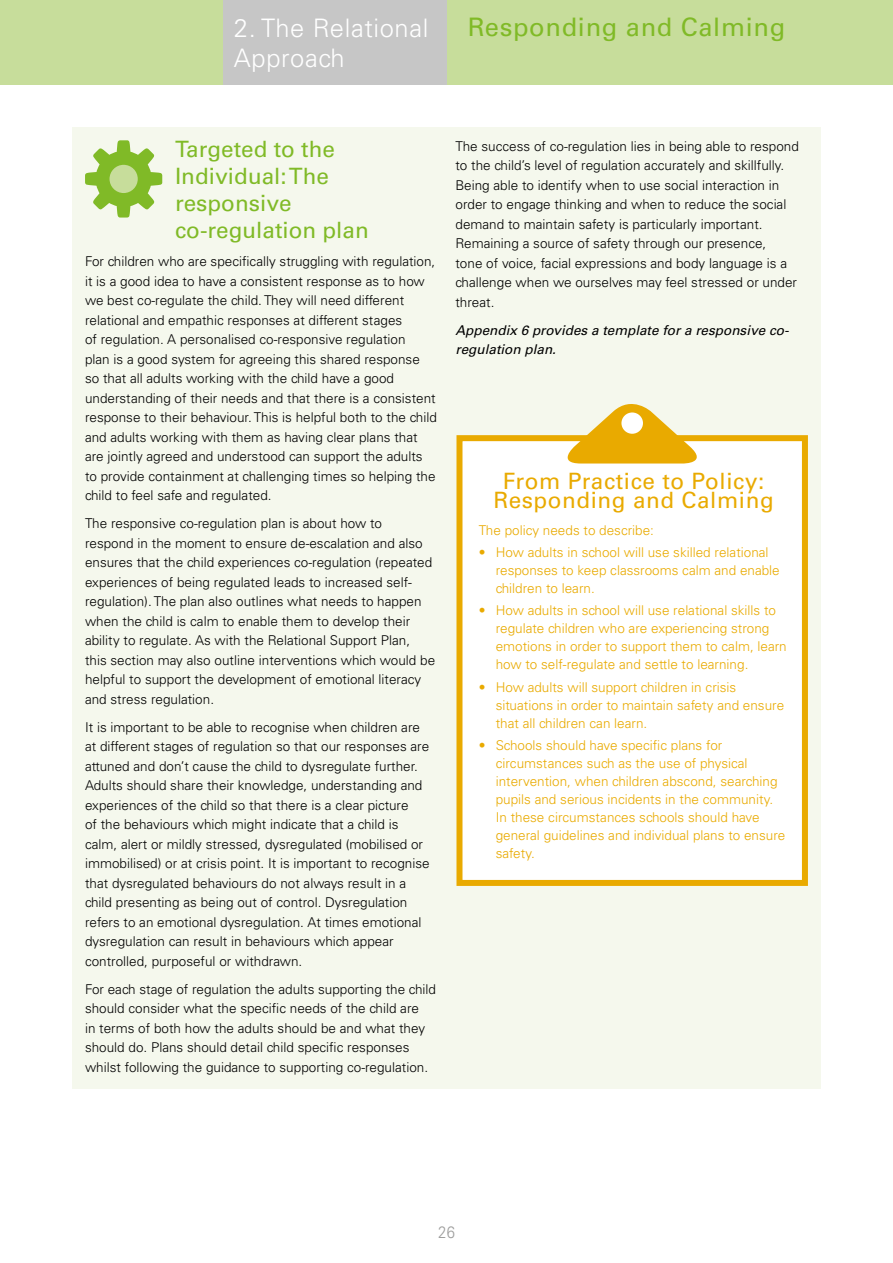
<style>
.page{position:relative;width:893px;height:1263px;background:#fff}
.page>*{position:absolute;margin:0;border:0;box-sizing:border-box;transform-origin:0 0}
.t1{font:300 25.5px/30px "Univers";letter-spacing:.025em;color:#fff}
.t2{font:25.5px "Univers";letter-spacing:.025em;color:#80ba27}
.t3{font:22.5px/27px "Univers";color:#80ba27}
.t4{font:22.5px/19.5px "Univers";letter-spacing:.025em;color:#e9aa00;text-align:center}
.t5{font:300 16.5px "Univers";color:#9d9d9c;scale:.9 1}
.t6{font:300 13.5px/19.5px "Univers";color:#000}
.t7{font:300 13.5px/18px "Univers";color:#e9aa00}
.t8{font:italic 13.5px/19.5px "Univers";color:#000}
</style>
<div class="page">
<div style="left:0;top:0;width:893px;height:85px;background:#c7dd9b"></div>
<div style="left:223px;top:0;width:223px;height:85px;background:#c6c6c6"></div>
<div style="left:72px;top:128px;width:749px;height:961px;background:#f5f8ed"></div>
<div style="left:456px;top:435px;width:352px;height:451px;background:#fff;border:6px solid #e9aa00"></div>
<svg style="left:555px;top:404px;width:154px;height:59px"></svg>
<div style="left:621px;top:412px;width:22px;height:22px;background:#fff;border-radius:50%"></div>
<svg style="left:85px;top:140px;width:77px;height:78px"></svg>
<div style="left:96px;top:151px;width:56px;height:56px;background:#80ba27;border-radius:50%"></div>
<div style="left:110px;top:165px;width:28px;height:28px;background:#c7dd9b;border-radius:50%"></div>
<h1 class="t1" style="left:234px;top:13px;width:196px">2. The Relational<br>Approach</h1>
<h1 class="t2" style="left:468px;top:12px;width:319px">Responding and Calming</h1>
<h2 class="t3" style="left:175px;top:136px;width:195px">Targeted to the<br>Individual: The responsive co-regulation plan</h2>
<p class="t6" style="left:85px;top:252px;width:353px">For children who are specifically struggling with regulation, it is a good idea to have a consistent response as to how we best co-regulate the child. They will need different relational and empathic responses at different stages<br>of regulation. A personalised co-responsive regulation<br>plan is a good system for agreeing this shared response so that all adults working with the child have a good understanding of their needs and that there is a consistent response to their behaviour. This is helpful both to the child and adults working with them as having clear plans that are jointly agreed and understood can support the adults to provide containment at challenging times so helping the child to feel safe and regulated.</p>
<p class="t6" style="left:85px;top:514px;width:352px">The responsive co-regulation plan is about how to<br>respond in the moment to ensure de-escalation and also ensures that the child experiences co-regulation (repeated experiences of being regulated leads to increased self&shy;regulation). The plan also outlines what needs to happen when the child is calm to enable them to develop their ability to regulate. As with the Relational Support Plan,<br>this section may also outline interventions which would be helpful to support the development of emotional literacy and stress regulation.</p>
<p class="t6" style="left:85px;top:717px;width:346px">It is important to be able to recognise when children are at different stages of regulation so that our responses are attuned and don’t cause the child to dysregulate further.<br>Adults should share their knowledge, understanding and experiences of the child so that there is a clear picture<br>of the behaviours which might indicate that a child is calm, alert or mildly stressed, dysregulated (mobilised or immobilised) or at crisis point. It is important to recognise that dysregulated behaviours do not always result in a child presenting as being out of control. Dysregulation refers to an emotional dysregulation. At times emotional dysregulation can result in behaviours which appear controlled, purposeful or withdrawn.</p>
<p class="t6" style="left:85px;top:979px;width:352px">For each stage of regulation the adults supporting the child should consider what the specific needs of the child are<br>in terms of both how the adults should be and what they should do. Plans should detail child specific responses whilst following the guidance to supporting co-regulation.</p>
<p class="t6" style="left:455px;top:136px;width:345px">The success of co-regulation lies in being able to respond to the child’s level of regulation accurately and skillfully.<br>Being able to identify when to use social interaction in order to engage thinking and when to reduce the social demand to maintain safety is particularly important.<br>Remaining a source of safety through our presence,<br>tone of voice, facial expressions and body language is a challenge when we ourselves may feel stressed or under threat.</p>
<p class="t8" style="left:455px;top:320px;width:334px">Appendix 6 provides a template for a responsive co&shy;regulation plan.</p>
<h2 class="t4" style="left:494px;top:471px;width:282px">From Practice to Policy:<br>Responding and Calming</h2>
<p class="t7" style="left:479px;top:521px;width:177px">The policy needs to describe:</p>
<p class="t7" style="left:496px;top:543px;width:286px;text-indent:-17px">• How adults in school will use skilled relational responses to keep classrooms calm and enable children to learn.</p>
<p class="t7" style="left:496px;top:602px;width:293px;text-indent:-17px">• How adults in school will use relational skills to regulate children who are experiencing strong emotions in order to support them to calm, learn how to self-regulate and settle to learning.</p>
<p class="t7" style="left:496px;top:678px;width:290px;text-indent:-17px">• How adults will support children in crisis situations in order to maintain safety and ensure that all children can learn.</p>
<p class="t7" style="left:496px;top:736px;width:291px;text-indent:-17px">• Schools should have specific plans for circumstances such as the use of physical intervention, when children abscond, searching pupils and serious incidents in the community.<br>In these circumstances schools should have general guidelines and individual plans to ensure safety.</p>
<p class="t5" style="left:438px;top:1222px;width:20px">26</p>
</div>
